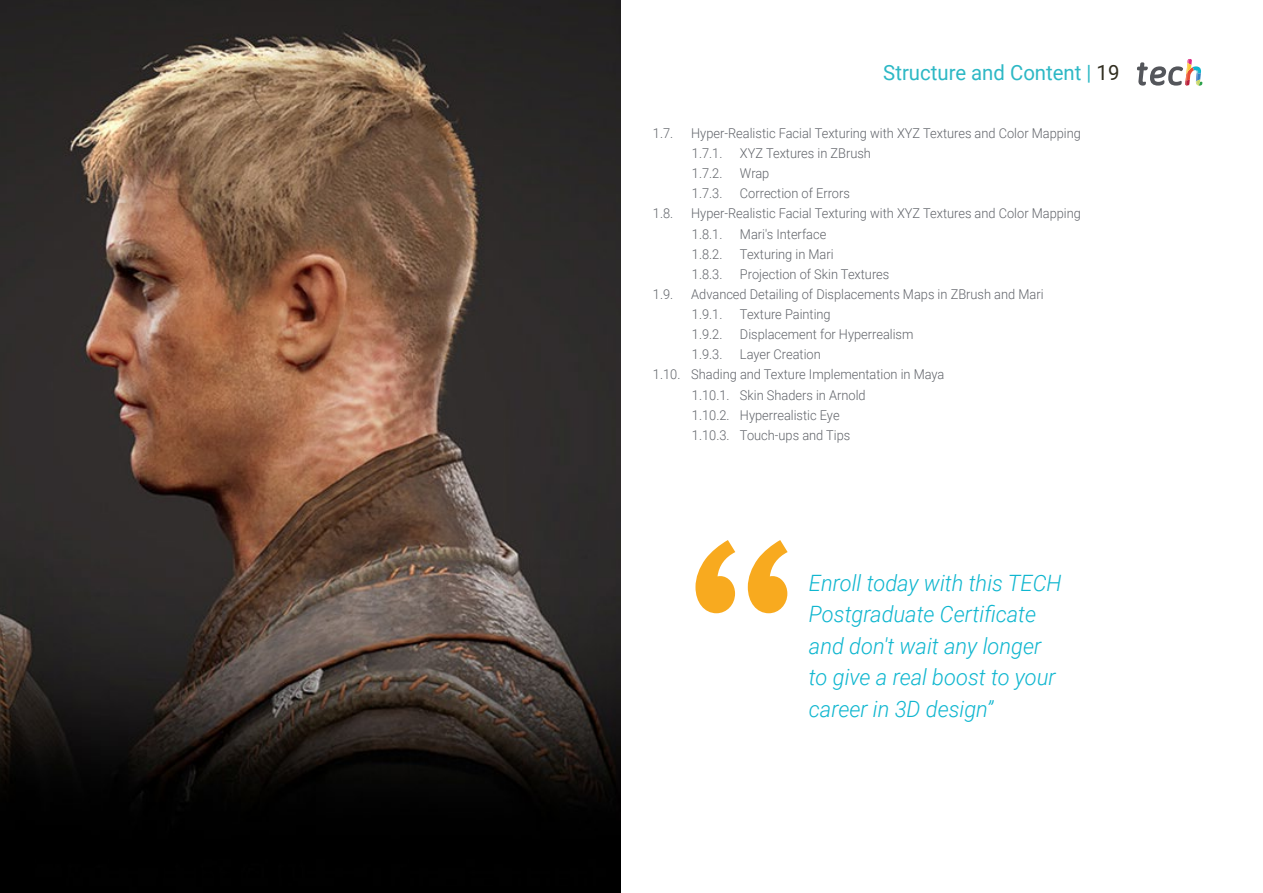
<style>
.page{position:relative;width:1263px;height:893px;background:#fff}
.page>*{position:absolute;margin:0;border:0;box-sizing:border-box;transform-origin:0 0}
.t1{font:italic 300 22.5px/31.5px "Roboto";color:#0fb6cf}
.t2{font:21px "Roboto";color:#2db8c5}
.t3{font:300 13.5px/20.7px "Roboto";color:#61646a;scale:.95 1}
.s1{color:#312e20}
</style>
<div class="page">
<img style="left:0;top:0;width:621px;height:893px">
<svg style="left:1137px;top:59px;width:65px;height:27px"></svg>
<svg style="left:695px;top:540px;width:93px;height:73px"></svg>
<h2 class="t2" style="left:883px;top:57px;width:238px">Structure and Content | <span class="s1">19</span></h2>
<p class="t3" style="left:653px;top:122px;width:23px">1.7.</p>
<p class="t3" style="left:691px;top:122px;width:412px">Hyper-Realistic Facial Texturing with XYZ Textures and Color Mapping<br>1.7.1.</p>
<p class="t3" style="left:740px;top:143px;width:139px">XYZ Textures in ZBrush</p>
<p class="t3" style="left:692px;top:163px;width:34px">1.7.2.</p>
<p class="t3" style="left:740px;top:163px;width:32px">Wrap</p>
<p class="t3" style="left:692px;top:183px;width:34px">1.7.3.</p>
<p class="t3" style="left:740px;top:183px;width:117px">Correction of Errors</p>
<p class="t3" style="left:653px;top:202px;width:23px">1.8.</p>
<p class="t3" style="left:691px;top:202px;width:412px">Hyper-Realistic Facial Texturing with XYZ Textures and Color Mapping<br>1.8.1.</p>
<p class="t3" style="left:740px;top:223px;width:92px">Mari's Interface</p>
<p class="t3" style="left:692px;top:243px;width:34px">1.8.2.</p>
<p class="t3" style="left:740px;top:243px;width:100px">Texturing in Mari</p>
<p class="t3" style="left:692px;top:263px;width:34px">1.8.3.</p>
<p class="t3" style="left:740px;top:263px;width:159px">Projection of Skin Textures</p>
<p class="t3" style="left:653px;top:283px;width:23px">1.9.</p>
<p class="t3" style="left:691px;top:283px;width:372px">Advanced Detailing of Displacements Maps in ZBrush and Mari<br>1.9.1.</p>
<p class="t3" style="left:740px;top:304px;width:97px">Texture Painting</p>
<p class="t3" style="left:692px;top:324px;width:34px">1.9.2.</p>
<p class="t3" style="left:740px;top:324px;width:184px">Displacement for Hyperrealism</p>
<p class="t3" style="left:692px;top:343px;width:34px">1.9.3.</p>
<p class="t3" style="left:740px;top:343px;width:87px">Layer Creation</p>
<p class="t3" style="left:653px;top:363px;width:308px">1.10. Shading and Texture Implementation in Maya</p>
<p class="t3" style="left:692px;top:384px;width:184px">1.10.1. Skin Shaders in Arnold</p>
<p class="t3" style="left:692px;top:404px;width:157px">1.10.2. Hyperrealistic Eye</p>
<p class="t3" style="left:692px;top:424px;width:168px">1.10.3. Touch-ups and Tips</p>
<h1 class="t1" style="left:809px;top:566px;width:254px">Enroll today with this TECH<br>Postgraduate Certificate and don't wait any longer to give a real boost to your career in 3D design”</h1>
</div>
